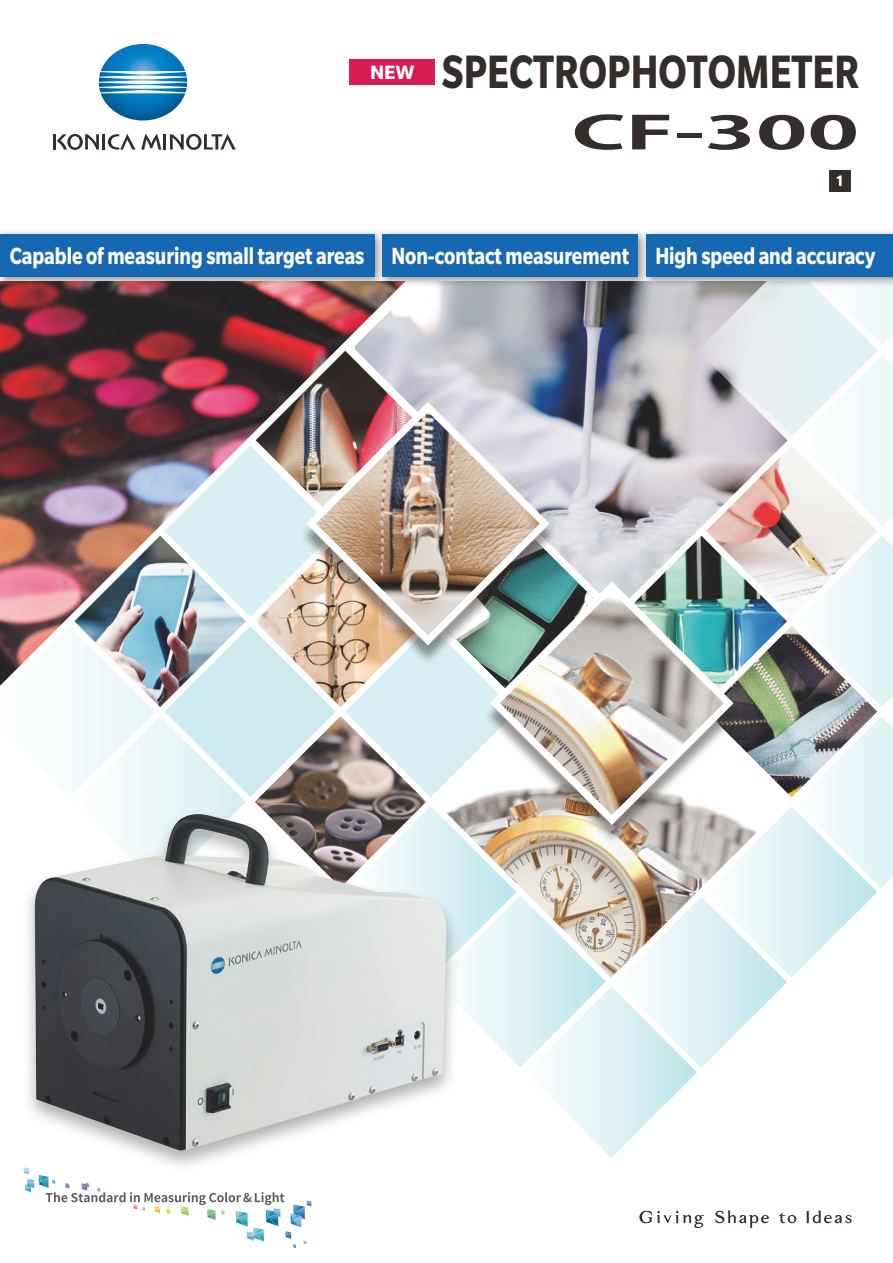
<style>
.page{position:relative;width:893px;height:1263px;background:#fff}
.page>*{position:absolute;margin:0;border:0;box-sizing:border-box;transform-origin:0 0}
.t1{font:700 51px "Slate Pro";color:#332d2b;scale:.8 1}
.t2{font:700 45px "Koz Go Pro";color:#332d2b;scale:2 1}
.t3{font:700 34.5px "Shin Go Pro";color:#332d2b}
.t4{font:700 25.5px "Slate Pro";color:#fff;scale:.8 1}
.t5{font:700 21px "Slate Pro";color:#fff}
.t6{font:700 16.5px "Slate Pro";color:#fff}
</style>
<div class="page">
<img style="left:99px;top:44px;width:88px;height:76px">
<hr style="left:53px;top:134px;width:3px;height:16px;background:#332d2b">
<hr style="left:102px;top:134px;width:3px;height:16px;background:#332d2b">
<svg style="left:57px;top:134px;width:42px;height:16px"></svg>
<svg style="left:108px;top:134px;width:128px;height:16px"></svg>
<img style="left:0;top:287px;width:893px;height:961px">
<div style="left:829px;top:170px;width:21px;height:21px;background:#332d2b"></div>
<div style="left:350px;top:60px;width:85px;height:25px;background:#d81c53"></div>
<div style="left:21px;top:809px;width:440px;height:363px;background:#332d2b;opacity:.38"></div>
<img style="left:35px;top:814px;width:411px;height:336px">
<div style="left:0;top:229px;width:385px;height:58px;background:#332d2b;opacity:.53"></div>
<div style="left:0;top:234px;width:374px;height:42px;background:#1768b2"></div>
<div style="left:378px;top:229px;width:271px;height:58px;background:#332d2b;opacity:.53"></div>
<div style="left:383px;top:234px;width:255px;height:42px;background:#1768b2"></div>
<div style="left:641px;top:229px;width:252px;height:58px;background:#332d2b;opacity:.53"></div>
<div style="left:646px;top:234px;width:247px;height:42px;background:#1768b2"></div>
<h3 class="t3" style="left:297px;top:32px;width:243px">分光放射輝度計</h3>
<h1 class="t1" style="left:442px;top:44px;width:523px">SPECTROPHOTOMETER</h1>
<h2 class="t2" style="left:571px;top:104px;width:145px">CF-300</h2>
<p class="t5" style="left:370px;top:61px;width:46px">NEW</p>
<p class="t6" style="left:835px;top:171px;width:11px">1</p>
<p class="t4" style="left:10px;top:242px;width:1084px">Capable of measuring small target areas Non-contact measurement High speed and accuracy</p>
</div>
